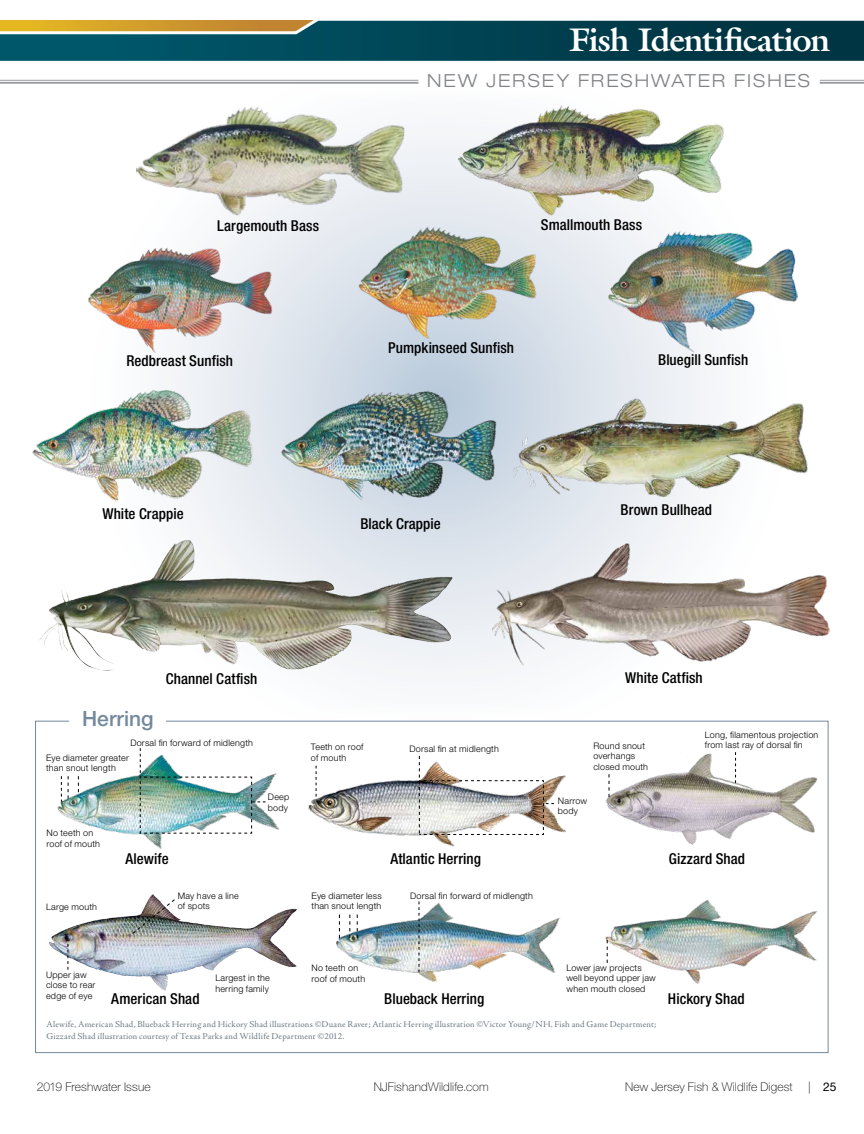
<style>
.page{position:relative;width:864px;height:1134px;background:#fff}
.page>*{position:absolute;margin:0;border:0;box-sizing:border-box;transform-origin:0 0}
.t1{font:700 33px "Galliard";letter-spacing:-.035em;color:#fff}
.t2{font:500 21px "Helvetica Neue LT Std";color:#73899c}
.t3{font:300 expanded 18px "Helvetica Neue LT Std";letter-spacing:.115em;color:#808285}
.t4{font:500 condensed 15px "Helvetica Neue LT Std";letter-spacing:.005em;color:#000}
.t5{font:100 12px "Helvetica Neue LT Std";letter-spacing:.01em;color:#000}
.t6{font:12px "Helvetica Neue LT Std";color:#000}
.t7{font:300 9px/10.5px "Helvetica Neue LT Std";letter-spacing:.025em;color:#000}
.t8{font:9px/12.8px "Adobe Jenson Pro";letter-spacing:.02em;color:#6b7b84}
.s1{font-weight:100}
</style>
<div class="page">
<svg style="left:0;top:20px;width:864px;height:41px;background:#1f5457"></svg>
<hr style="left:820px;top:80px;width:44px;height:1px;background:#999b9e">
<hr style="left:820px;top:82px;width:44px;height:2px;background:#999b9e">
<hr style="left:0;top:80px;width:418px;height:1px;background:#999b9e">
<hr style="left:0;top:82px;width:418px;height:2px;background:#999b9e">
<svg style="left:164px;top:105px;width:560px;height:574px"></svg>
<img style="left:136px;top:107px;width:269px;height:114px">
<img style="left:459px;top:106px;width:264px;height:110px">
<img style="left:607px;top:231px;width:191px;height:122px">
<img style="left:32px;top:389px;width:223px;height:115px">
<img style="left:358px;top:225px;width:181px;height:115px">
<img style="left:88px;top:244px;width:186px;height:111px">
<img style="left:39px;top:540px;width:152px;height:132px">
<img style="left:514px;top:399px;width:294px;height:98px">
<img style="left:493px;top:540px;width:337px;height:130px">
<img style="left:282px;top:388px;width:217px;height:117px">
<img style="left:49px;top:896px;width:248px;height:95px">
<svg style="left:68px;top:938px;width:1px;height:32px"></svg>
<svg style="left:132px;top:899px;width:44px;height:35px"></svg>
<img style="left:57px;top:773px;width:223px;height:76px">
<img style="left:308px;top:758px;width:258px;height:89px">
<img style="left:419px;top:756px;width:135px;height:79px">
<svg style="left:316px;top:766px;width:1px;height:31px"></svg>
<img style="left:605px;top:753px;width:213px;height:92px">
<svg style="left:735px;top:752px;width:1px;height:31px"></svg>
<svg style="left:609px;top:774px;width:1px;height:23px"></svg>
<img style="left:605px;top:900px;width:212px;height:84px">
<svg style="left:607px;top:940px;width:1px;height:23px"></svg>
<img style="left:336px;top:902px;width:225px;height:80px">
<svg style="left:339px;top:915px;width:1px;height:23px"></svg>
<svg style="left:357px;top:915px;width:1px;height:23px"></svg>
<svg style="left:419px;top:902px;width:1px;height:70px"></svg>
<svg style="left:349px;top:915px;width:1px;height:23px"></svg>
<img style="left:139px;top:748px;width:127px;height:86px">
<h1 class="t1" style="left:569px;top:18px;width:262px">Fish Identification</h1>
<h3 class="t3" style="left:427px;top:70px;width:384px">NEW JERSEY FRESHWATER FISHES</h3>
<h3 class="t4" style="left:217px;top:217px;width:103px">Largemouth Bass</h3>
<h3 class="t4" style="left:541px;top:215px;width:103px">Smallmouth Bass</h3>
<h3 class="t4" style="left:126px;top:352px;width:108px">Redbreast Sunfish</h3>
<h3 class="t4" style="left:388px;top:338px;width:127px">Pumpkinseed Sunfish</h3>
<h3 class="t4" style="left:658px;top:350px;width:92px">Bluegill Sunfish</h3>
<h3 class="t4" style="left:102px;top:504px;width:83px">White Crappie</h3>
<h3 class="t4" style="left:360px;top:514px;width:82px">Black Crappie</h3>
<h3 class="t4" style="left:621px;top:501px;width:93px">Brown Bullhead</h3>
<h3 class="t4" style="left:166px;top:670px;width:93px">Channel Catfish</h3>
<h3 class="t4" style="left:625px;top:669px;width:79px">White Catfish</h3>
<h2 class="t2" style="left:82px;top:706px;width:73px">Herring</h2>
<p class="t7" style="left:130px;top:737px;width:124px">Dorsal fin forward of midlength</p>
<p class="t7" style="left:46px;top:752px;width:84px">Eye diameter greater than snout length</p>
<p class="t7" style="left:47px;top:828px;width:55px">No teeth on roof of mouth</p>
<p class="t7" style="left:46px;top:901px;width:53px">Large mouth</p>
<h3 class="t4" style="left:125px;top:850px;width:45px">Alewife</h3>
<p class="t7" style="left:178px;top:890px;width:62px">May have a line of spots</p>
<p class="t7" style="left:268px;top:791px;width:23px">Deep body</p>
<p class="t7" style="left:46px;top:969px;width:51px">Upper jaw close to rear edge of eye</p>
<h3 class="t4" style="left:111px;top:990px;width:90px">American Shad</h3>
<p class="t7" style="left:215px;top:973px;width:56px">Largest in the herring family</p>
<p class="t7" style="left:311px;top:742px;width:54px">Teeth on roof of mouth</p>
<p class="t7" style="left:409px;top:743px;width:91px">Dorsal fin at midlength</p>
<h3 class="t4" style="left:391px;top:850px;width:92px">Atlantic Herring</h3>
<p class="t7" style="left:312px;top:890px;width:72px">Eye diameter less than snout length</p>
<p class="t7" style="left:410px;top:890px;width:124px">Dorsal fin forward of midlength</p>
<p class="t7" style="left:312px;top:963px;width:55px">No teeth on roof of mouth</p>
<h3 class="t4" style="left:384px;top:990px;width:101px">Blueback Herring</h3>
<p class="t7" style="left:705px;top:729px;width:115px">Long, filamentous projection</p>
<p class="t7" style="left:593px;top:740px;width:53px">Round snout</p>
<p class="t7" style="left:705px;top:739px;width:99px">from last ray of dorsal fin</p>
<p class="t7" style="left:593px;top:751px;width:56px">overhangs closed mouth</p>
<p class="t7" style="left:558px;top:795px;width:31px">Narrow body</p>
<h3 class="t4" style="left:669px;top:850px;width:78px">Gizzard Shad</h3>
<p class="t7" style="left:567px;top:962px;width:91px">Lower jaw projects well beyond upper jaw when mouth closed</p>
<h3 class="t4" style="left:668px;top:990px;width:78px">Hickory Shad</h3>
<p class="t8" style="left:46px;top:1018px;width:611px">Alewife, American Shad, Blueback Herring and Hickory Shad illustrations ©Duane Raver; Atlantic Herring illustration ©Victor Young/NH. Fish and Game Department;<br>Gizzard Shad illustration courtesy of Texas Parks and Wildlife Department ©2012.</p>
<h3 class="t5" style="left:37px;top:1080px;width:115px">2019 Freshwater Issue</h3>
<h3 class="t5" style="left:374px;top:1080px;width:117px">NJFishandWildlife.com</h3>
<h3 class="t5" style="left:625px;top:1080px;width:169px">New Jersey Fish &amp; Wildlife Digest</h3>
<h3 class="t6" style="left:808px;top:1080px;width:30px"><span class="s1">|</span> 25</h3>
</div>
